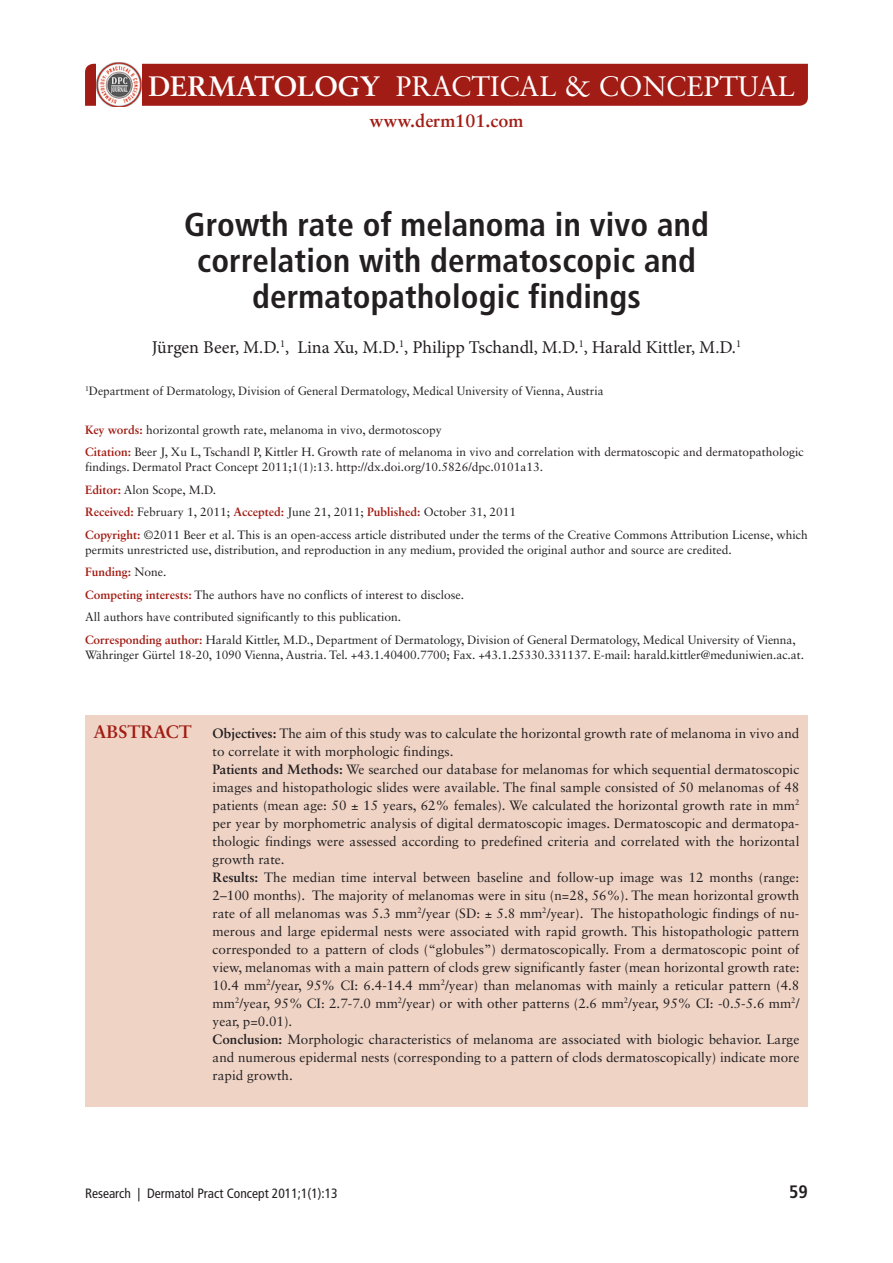
<style>
.page{position:relative;width:893px;height:1263px;background:#fff}
.page>*{position:absolute;margin:0;border:0;box-sizing:border-box;transform-origin:0 0}
.t1{font:700 condensed 33px/36px "Frutiger";letter-spacing:.005em;color:#231f20;text-align:center}
.t2{font:28.2px "Sabon LT Std";color:#fff}
.t3{font:700 28.2px "Sabon LT Std";color:#fff}
.t4{font:18px "Minion Pro";color:#231f20}
.t5{font:700 18px "Sabon LT Std";color:#a11c14}
.t6{font:700 condensed 18px "Frutiger";color:#231f20}
.t7{font:13.5px/18px "Sabon LT Std";color:#231f20}
.t8{font:condensed 13.5px "Frutiger";color:#231f20}
.t9{font:12px/22.5px "Sabon LT Std";color:#231f20}
.s1{font-weight:700}
.s2{font-weight:700;color:#a11c14}
</style>
<div class="page">
<div style="left:85px;top:715px;width:723px;height:391px;background:#efd4c6"></div>
<div style="left:85px;top:64px;width:723px;height:42px;background:#a11c14"></div>
<img style="left:96px;top:63px;width:45px;height:44px">
<h2 class="t3" style="left:148px;top:68px;width:45px">Derma</h2>
<h2 class="t2" style="left:254px;top:69px;width:197px"><span class="s1">tology</span> Practical</h2>
<h2 class="t2" style="left:564px;top:69px;width:76px">&amp; Conceptual</h2>
<h3 class="t5" style="left:370px;top:109px;width:155px">www.derm101.com</h3>
<h1 class="t1" style="left:184px;top:206px;width:526px">Growth rate of melanoma in vivo and correlation with dermatoscopic and dermatopathologic findings</h1>
<h3 class="t4" style="left:152px;top:335px;width:591px">Jürgen Beer, M.D.<sup>1</sup>, Lina Xu, M.D.<sup>1</sup>, Philipp Tschandl, M.D.<sup>1</sup>, Harald Kittler, M.D.<sup>1</sup></h3>
<p class="t9" style="left:85px;top:379px;width:520px"><sup>1</sup>Department of Dermatology, Division of General Dermatology, Medical University of Vienna, Austria</p>
<p class="t9" style="left:85px;top:418px;width:720px"><span class="s2">Key words:</span> horizontal growth rate, melanoma in vivo, dermotoscopy<br><span class="s2">Citation:</span> Beer J, Xu L, Tschandl P, Kittler H. Growth rate of melanoma in vivo and correlation with dermatoscopic and dermatopathologic</p>
<p class="t9" style="left:85px;top:455px;width:724px">findings. Dermatol Pract Concept 2011;1(1):13. http://dx.doi.org/10.5826/dpc.0101a13.<br><span class="s2">Editor:</span> Alon Scope, M.D.<br><span class="s2">Received:</span> February 1, 2011; <span class="s2">Accepted:</span> June 21, 2011; <span class="s2">Published:</span> October 31, 2011<br><span class="s2">Copyright:</span> ©2011 Beer et al. This is an open-access article distributed under the terms of the Creative Commons Attribution License, which</p>
<p class="t9" style="left:85px;top:538px;width:712px">permits unrestricted use, distribution, and reproduction in any medium, provided the original author and source are credited.<br><span class="s2">Funding:</span> None.<br><span class="s2">Competing interests:</span> The authors have no conflicts of interest to disclose.<br>All authors have contributed significantly to this publication.<br><span class="s2">Corresponding author:</span> Harald Kittler, M.D., Department of Dermatology, Division of General Dermatology, Medical University of Vienna,</p>
<p class="t9" style="left:85px;top:643px;width:720px">Währinger Gürtel 18-20, 1090 Vienna, Austria. Tel. +43.1.40400.7700; Fax. +43.1.25330.331137. E-mail: harald.kittler@meduniwien.ac.at.</p>
<h3 class="t5" style="left:94px;top:720px;width:61px">Abstrac</h3>
<h3 class="t5" style="left:179px;top:720px;width:14px">t</h3>
<p class="t7" style="left:213px;top:724px;width:588px"><span class="s1">Objectives:</span> The aim of this study was to calculate the horizontal growth rate of melanoma in vivo and to correlate it with morphologic findings.<br><span class="s1">Patients and Methods:</span> We searched our database for melanomas for which sequential dermatoscopic images and histopathologic slides were available. The final sample consisted of 50 melanomas of 48 patients (mean age: 50 ± 15 years, 62% females). We calculated the horizontal growth rate in mm<sup>2 </sup>per year by morphometric analysis of digital dermatoscopic images. Dermatoscopic and dermatopa&shy;thologic findings were assessed according to predefined criteria and correlated with the horizontal growth rate.<br><span class="s1">Results:</span> The median time interval between baseline and follow-up image was 12 months (range:<br>2–100 months). The majority of melanomas were in situ (n=28, 56%). The mean horizontal growth rate of all melanomas was 5.3 mm<sup>2</sup>/year (SD: ± 5.8 mm<sup>2</sup>/year). The histopathologic findings of nu&shy;merous and large epidermal nests were associated with rapid growth. This histopathologic pattern corresponded to a pattern of clods (“globules”) dermatoscopically. From a dermatoscopic point of view, melanomas with a main pattern of clods grew significantly faster (mean horizontal growth rate:<br>10.4 mm<sup>2</sup>/year, 95% CI: 6.4-14.4 mm<sup>2</sup>/year) than melanomas with mainly a reticular pattern (4.8 mm<sup>2</sup>/year, 95% CI: 2.7-7.0 mm<sup>2</sup>/year) or with other patterns (2.6 mm<sup>2</sup>/year, 95% CI: -0.5-5.6 mm<sup>2</sup>/ year, p=0.01).<br><span class="s1">Conclusion:</span> Morphologic characteristics of melanoma are associated with biologic behavior. Large and numerous epidermal nests (corresponding to a pattern of clods dermatoscopically) indicate more rapid growth.</p>
<p class="t8" style="left:85px;top:1185px;width:254px">Research | Dermatol Pract Concept 2011;1(1):13</p>
<h3 class="t6" style="left:789px;top:1181px;width:20px">59</h3>
</div>
